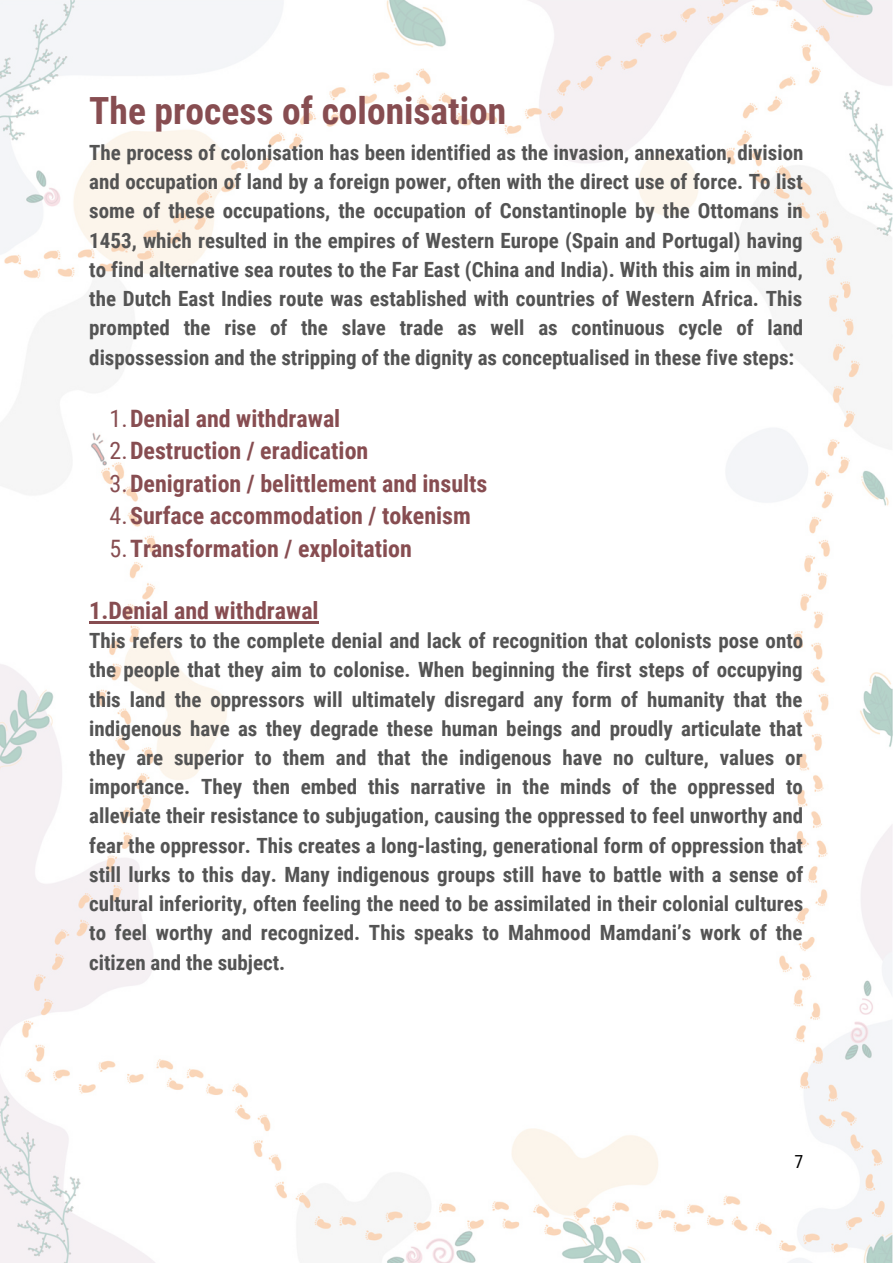
<style>
.page{position:relative;width:893px;height:1264px;background:#fff}
.page>*{position:absolute;margin:0;border:0;box-sizing:border-box;transform-origin:0 0}
.t1{font:700 37.5px "Roboto Condensed";color:#874d51}
.t2{font:700 24px/32.5px "Roboto Condensed";color:#874d51}
.t3{font:700 21px/29.2px "Roboto Condensed";color:#545454;text-align:justify}
.t4{font:18px "Roboto Condensed";color:#000}
.s1{font-weight:400}
</style>
<div class="page">
<img style="left:0;top:0;width:892px;height:1262px">
<hr style="left:89px;top:621px;width:229px;height:2px;background:#874d51">
<h1 class="t1" style="left:89px;top:89px;width:418px">The process of colonisation</h1>
<p class="t3" style="left:89px;top:138px;width:715px">The process of colonisation has been identified as the invasion, annexation, division and occupation of land by a foreign power, often with the direct use of force. To list some of these occupations, the occupation of Constantinople by the Ottomans in 1453, which resulted in the empires of Western Europe (Spain and Portugal) having to find alternative sea routes to the Far East (China and India). With this aim in mind, the Dutch East Indies route was established with countries of Western Africa. This prompted the rise of the slave trade as well as continuous cycle of land dispossession and the stripping of the dignity as conceptualised in these five steps:</p>
<p class="t2" style="left:109px;top:402px;width:379px"><span class="s1">1.</span>Denial and withdrawal<br><span class="s1">2.</span>Destruction / eradication <span class="s1">3.</span>Denigration / belittlement and insults <span class="s1">4.</span>Surface accommodation / tokenism <span class="s1">5.</span>Transformation / exploitation</p>
<p class="t2" style="left:89px;top:594px;width:231px">1.Denial and withdrawal</p>
<p class="t3" style="left:89px;top:626px;width:715px">This refers to the complete denial and lack of recognition that colonists pose onto the people that they aim to colonise. When beginning the first steps of occupying this land the oppressors will ultimately disregard any form of humanity that the indigenous have as they degrade these human beings and proudly articulate that they are superior to them and that the indigenous have no culture, values or importance. They then embed this narrative in the minds of the oppressed to alleviate their resistance to subjugation, causing the oppressed to feel unworthy and fear the oppressor. This creates a long-lasting, generational form of oppression that still lurks to this day. Many indigenous groups still have to battle with a sense of cultural inferiority, often feeling the need to be assimilated in their colonial cultures to feel worthy and recognized. This speaks to Mahmood Mamdani’s work of the citizen and the subject.</p>
<p class="t4" style="left:794px;top:1151px;width:10px">7</p>
</div>
